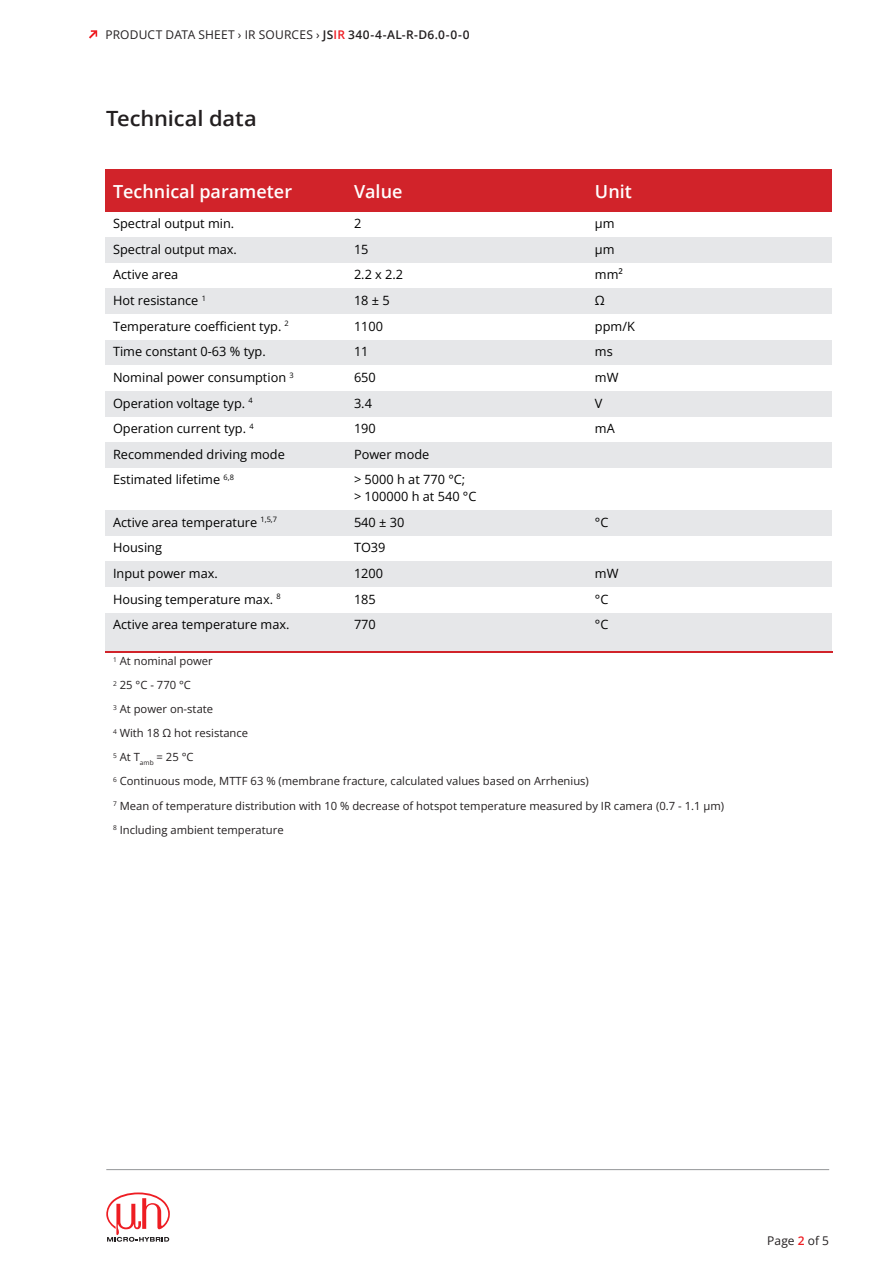
<style>
.page{position:relative;width:893px;height:1263px;background:#fff}
.page>*{position:absolute;margin:0;border:0;box-sizing:border-box;transform-origin:0 0}
.t1{font:600 21px "Open Sans";letter-spacing:-.005em;color:#231f20;scale:1.04 1}
.t2{font:600 18px "Open Sans";color:#fff}
.t3{font:12.75px/16.5px "Open Sans";color:#000}
.t4{font:12px "Open Sans";letter-spacing:.015em;color:#231f20}
.t5{font:11.25px/24px "Open Sans";color:#231f20}
.s1{font-weight:600}
.s2{font-weight:600;color:#ee1d23}
</style>
<div class="page">
<svg style="left:106px;top:1192px;width:64px;height:50px"></svg>
<hr style="left:106px;top:1169px;width:723px;height:1px;background:#939598">
<svg style="left:89px;top:30px;width:8px;height:9px"></svg>
<div style="left:105px;top:170px;width:245px;height:45px;background:#d1232a"></div>
<div style="left:345px;top:170px;width:246px;height:45px;background:#d1232a"></div>
<div style="left:586px;top:170px;width:246px;height:45px;background:#d1232a"></div>
<div style="left:105px;top:212px;width:245px;height:45px;background:#fff"></div>
<div style="left:345px;top:212px;width:246px;height:45px;background:#fff"></div>
<div style="left:586px;top:212px;width:246px;height:45px;background:#fff"></div>
<div style="left:105px;top:237px;width:245px;height:46px;background:#e6e7e9"></div>
<div style="left:345px;top:237px;width:246px;height:46px;background:#e6e7e9"></div>
<div style="left:586px;top:237px;width:246px;height:46px;background:#e6e7e9"></div>
<div style="left:105px;top:263px;width:245px;height:46px;background:#fff"></div>
<div style="left:345px;top:263px;width:246px;height:46px;background:#fff"></div>
<div style="left:586px;top:263px;width:246px;height:46px;background:#fff"></div>
<div style="left:105px;top:289px;width:245px;height:45px;background:#e6e7e9"></div>
<div style="left:345px;top:289px;width:246px;height:45px;background:#e6e7e9"></div>
<div style="left:586px;top:289px;width:246px;height:45px;background:#e6e7e9"></div>
<div style="left:105px;top:314px;width:245px;height:46px;background:#fff"></div>
<div style="left:345px;top:314px;width:246px;height:46px;background:#fff"></div>
<div style="left:586px;top:314px;width:246px;height:46px;background:#fff"></div>
<div style="left:105px;top:340px;width:245px;height:46px;background:#e6e7e9"></div>
<div style="left:345px;top:340px;width:246px;height:46px;background:#e6e7e9"></div>
<div style="left:586px;top:340px;width:246px;height:46px;background:#e6e7e9"></div>
<div style="left:105px;top:365px;width:245px;height:46px;background:#fff"></div>
<div style="left:345px;top:365px;width:246px;height:46px;background:#fff"></div>
<div style="left:586px;top:365px;width:246px;height:46px;background:#fff"></div>
<div style="left:105px;top:391px;width:245px;height:46px;background:#e6e7e9"></div>
<div style="left:345px;top:391px;width:246px;height:46px;background:#e6e7e9"></div>
<div style="left:586px;top:391px;width:246px;height:46px;background:#e6e7e9"></div>
<div style="left:105px;top:417px;width:245px;height:45px;background:#fff"></div>
<div style="left:345px;top:417px;width:246px;height:45px;background:#fff"></div>
<div style="left:586px;top:417px;width:246px;height:45px;background:#fff"></div>
<div style="left:105px;top:442px;width:245px;height:46px;background:#e6e7e9"></div>
<div style="left:345px;top:442px;width:487px;height:46px;background:#e6e7e9"></div>
<div style="left:105px;top:468px;width:245px;height:46px;background:#fff"></div>
<div style="left:345px;top:468px;width:487px;height:46px;background:#fff"></div>
<div style="left:105px;top:510px;width:245px;height:46px;background:#e6e7e9"></div>
<div style="left:345px;top:510px;width:246px;height:46px;background:#e6e7e9"></div>
<div style="left:586px;top:510px;width:246px;height:46px;background:#e6e7e9"></div>
<div style="left:105px;top:536px;width:245px;height:45px;background:#fff"></div>
<div style="left:345px;top:536px;width:487px;height:45px;background:#fff"></div>
<div style="left:105px;top:561px;width:245px;height:46px;background:#e6e7e9"></div>
<div style="left:345px;top:561px;width:246px;height:46px;background:#e6e7e9"></div>
<div style="left:586px;top:561px;width:246px;height:46px;background:#e6e7e9"></div>
<div style="left:105px;top:587px;width:245px;height:46px;background:#fff"></div>
<div style="left:345px;top:587px;width:246px;height:46px;background:#fff"></div>
<div style="left:586px;top:587px;width:246px;height:46px;background:#fff"></div>
<div style="left:105px;top:613px;width:245px;height:45px;background:#e6e7e9"></div>
<div style="left:345px;top:613px;width:246px;height:45px;background:#e6e7e9"></div>
<div style="left:586px;top:613px;width:246px;height:45px;background:#e6e7e9"></div>
<hr style="left:105px;top:651px;width:727px;height:3px;background:#d1232a">
<div style="left:105px;top:653px;width:727px;height:24px;background:#fff"></div>
<p class="t4" style="left:105px;top:26px;width:366px">PRODUCT DATA SHEET › IR SOURCES › <span class="s1">JS</span><span class="s2">IR</span> <span class="s1">340-4-AL-R-D6.0-0-0</span></p>
<h1 class="t1" style="left:106px;top:104px;width:146px">Technical data</h1>
<h2 class="t2" style="left:113px;top:179px;width:181px">Technical parameter</h2>
<h2 class="t2" style="left:354px;top:179px;width:50px">Value</h2>
<h2 class="t2" style="left:595px;top:179px;width:38px">Unit</h2>
<p class="t3" style="left:113px;top:215px;width:123px">Spectral output min.</p>
<p class="t3" style="left:354px;top:215px;width:9px">2</p>
<p class="t3" style="left:595px;top:215px;width:21px">µm</p>
<p class="t3" style="left:113px;top:241px;width:125px">Spectral output max.</p>
<p class="t3" style="left:354px;top:241px;width:16px">15</p>
<p class="t3" style="left:595px;top:241px;width:21px">µm</p>
<p class="t3" style="left:113px;top:266px;width:67px">Active area</p>
<p class="t3" style="left:354px;top:266px;width:51px">2.2 x 2.2</p>
<p class="t3" style="left:595px;top:266px;width:30px">mm²</p>
<p class="t3" style="left:113px;top:292px;width:94px">Hot resistance <sup>1</sup></p>
<p class="t3" style="left:354px;top:292px;width:37px">18 ± 5</p>
<p class="t3" style="left:595px;top:292px;width:11px">Ω</p>
<p class="t3" style="left:113px;top:317px;width:177px">Temperature coefficient typ. <sup>2</sup></p>
<p class="t3" style="left:354px;top:317px;width:31px">1100</p>
<p class="t3" style="left:595px;top:317px;width:41px">ppm/K</p>
<p class="t3" style="left:113px;top:343px;width:154px">Time constant 0-63 % typ.</p>
<p class="t3" style="left:354px;top:343px;width:16px">11</p>
<p class="t3" style="left:595px;top:343px;width:19px">ms</p>
<p class="t3" style="left:113px;top:369px;width:182px">Nominal power consumption <sup>3</sup></p>
<p class="t3" style="left:354px;top:369px;width:23px">650</p>
<p class="t3" style="left:595px;top:369px;width:25px">mW</p>
<p class="t3" style="left:113px;top:394px;width:141px">Operation voltage typ. <sup>4</sup></p>
<p class="t3" style="left:354px;top:394px;width:19px">3.4</p>
<p class="t3" style="left:595px;top:394px;width:9px">V</p>
<p class="t3" style="left:113px;top:420px;width:142px">Operation current typ. <sup>4</sup></p>
<p class="t3" style="left:354px;top:420px;width:23px">190</p>
<p class="t3" style="left:595px;top:420px;width:21px">mA</p>
<p class="t3" style="left:113px;top:446px;width:173px">Recommended driving mode</p>
<p class="t3" style="left:354px;top:446px;width:77px">Power mode</p>
<p class="t3" style="left:113px;top:471px;width:122px">Estimated lifetime <sup>6,8</sup></p>
<p class="t3" style="left:354px;top:471px;width:124px">&gt; 5000 h at 770 °C;<br>&gt; 100000 h at 540 °C</p>
<p class="t3" style="left:113px;top:513px;width:166px">Active area temperature <sup>1,5,7</sup></p>
<p class="t3" style="left:354px;top:513px;width:52px">540 ± 30</p>
<p class="t3" style="left:595px;top:513px;width:15px">°C</p>
<p class="t3" style="left:113px;top:539px;width:50px">Housing</p>
<p class="t3" style="left:354px;top:539px;width:33px">TO39</p>
<p class="t3" style="left:113px;top:565px;width:106px">Input power max.</p>
<p class="t3" style="left:354px;top:565px;width:31px">1200</p>
<p class="t3" style="left:595px;top:565px;width:25px">mW</p>
<p class="t3" style="left:113px;top:590px;width:169px">Housing temperature max. <sup>8</sup></p>
<p class="t3" style="left:354px;top:590px;width:23px">185</p>
<p class="t3" style="left:595px;top:590px;width:15px">°C</p>
<p class="t3" style="left:113px;top:616px;width:178px">Active area temperature max.</p>
<p class="t3" style="left:354px;top:616px;width:23px">770</p>
<p class="t3" style="left:595px;top:616px;width:15px">°C</p>
<p class="t5" style="left:113px;top:649px;width:613px"><sup>1</sup> At nominal power<br><sup>2</sup> 25 °C - 770 °C<br><sup>3</sup> At power on-state<br><sup>4</sup> With 18 Ω hot resistance<br><sup>5</sup> At T<sub>amb</sub> = 25 °C<br><sup>6</sup> Continuous mode, MTTF 63 % (membrane fracture, calculated values based on Arrhenius)<br><sup>7</sup> Mean of temperature distribution with 10 % decrease of hotspot temperature measured by IR camera (0.7 - 1.1 µm)<br><sup>8</sup> Including ambient temperature</p>
<p class="t4" style="left:767px;top:1232px;width:63px">Page <span class="s2">2</span> of 5</p>
</div>
